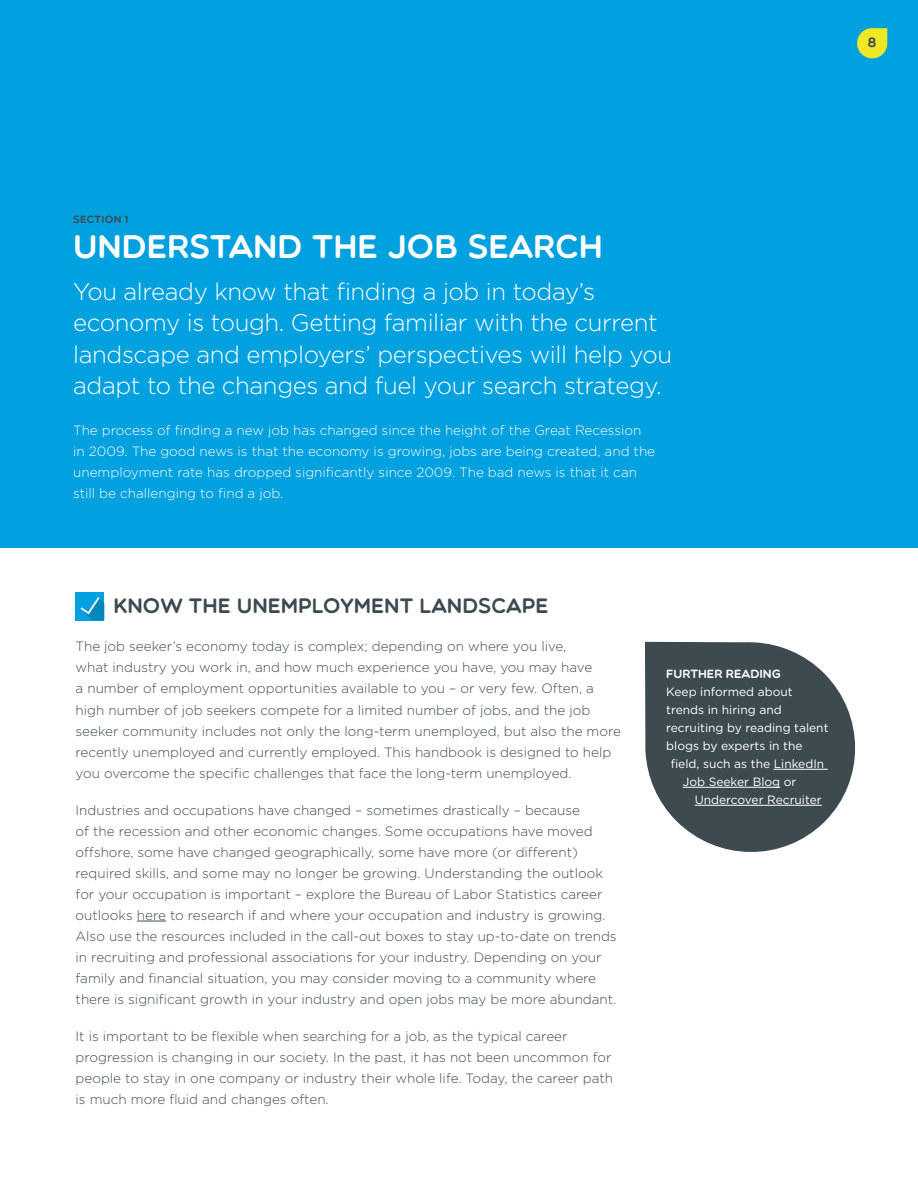
<style>
.page{position:relative;width:918px;height:1188px;background:#fff}
.page>*{position:absolute;margin:0;border:0;box-sizing:border-box;transform-origin:0 0}
.t1{font:33px "Multicolore";color:#fff}
.t2{font:300 24px/31.5px "Gotham";letter-spacing:-.015em;color:#fff}
.t3{font:21px "Multicolore";color:#3d4b51}
.t4{font:300 13.5px/21px "Gotham";color:#3d4b51}
.t5{font:300 13.5px/21px "Gotham";color:#fff}
.t6{font:13.5px "Multicolore";color:#3d4b51}
.t7{font:12px "Gotham";color:#fff}
.t8{font:12px "Multicolore";color:#fff}
.t9{font:10.5px "Multicolore";letter-spacing:.025em;color:#3d4b51}
</style>
<div class="page">
<div style="left:0;top:0;width:918px;height:547px;background:#00a1de"></div>
<svg style="left:137px;top:921px;width:29px;height:1px"></svg>
<svg style="left:645px;top:642px;width:210px;height:210px;fill:#3d4b51"></svg>
<hr style="left:774px;top:769px;width:54px;height:1px;background:#fff">
<hr style="left:683px;top:787px;width:97px;height:1px;background:#fff">
<hr style="left:695px;top:805px;width:127px;height:1px;background:#fff">
<svg style="left:857px;top:28px;width:30px;height:31px"></svg>
<div style="left:76px;top:592px;width:28px;height:28px;background:#00a1de"></div>
<svg style="left:81px;top:597px;width:23px;height:23px"></svg>
<p class="t6" style="left:868px;top:34px;width:10px">8</p>
<p class="t9" style="left:73px;top:213px;width:57px">SECTION 1</p>
<h1 class="t1" style="left:73px;top:226px;width:531px">UNDERSTAND THE JOB SEARCH</h1>
<h2 class="t2" style="left:73px;top:275px;width:601px">You already know that finding a job in today’s economy is tough. Getting familiar with the current landscape and employers’ perspectives will help you adapt to the changes and fuel your search strategy.</h2>
<p class="t5" style="left:73px;top:419px;width:584px">The process of finding a new job has changed since the height of the Great Recession in 2009. The good news is that the economy is growing, jobs are being created, and the unemployment rate has dropped significantly since 2009. The bad news is that it can still be challenging to find a job.</p>
<h3 class="t3" style="left:114px;top:593px;width:436px">KNOW THE UNEMPLOYMENT LANDSCAPE</h3>
<p class="t4" style="left:76px;top:636px;width:547px">The job seeker’s economy today is complex; depending on where you live,<br>what industry you work in, and how much experience you have, you may have<br>a number of employment opportunities available to you – or very few. Often, a high number of job seekers compete for a limited number of jobs, and the job seeker community includes not only the long-term unemployed, but also the more recently unemployed and currently employed. This handbook is designed to help you overcome the specific challenges that face the long-term unemployed.</p>
<p class="t4" style="left:76px;top:799px;width:543px">Industries and occupations have changed – sometimes drastically – because<br>of the recession and other economic changes. Some occupations have moved offshore, some have changed geographically, some have more (or different) required skills, and some may no longer be growing. Understanding the outlook for your occupation is important – explore the Bureau of Labor Statistics career outlooks here to research if and where your occupation and industry is growing.<br>Also use the resources included in the call-out boxes to stay up-to-date on trends in recruiting and professional associations for your industry. Depending on your family and financial situation, you may consider moving to a community where there is significant growth in your industry and open jobs may be more abundant.</p>
<p class="t4" style="left:76px;top:1025px;width:539px">It is important to be flexible when searching for a job, as the typical career progression is changing in our society. In the past, it has not been uncommon for people to stay in one company or industry their whole life. Today, the career path is much more fluid and changes often.</p>
<p class="t8" style="left:666px;top:667px;width:116px">FURTHER READING</p>
<p class="t7" style="left:666px;top:684px;width:128px">Keep informed about</p>
<p class="t7" style="left:666px;top:702px;width:117px">trends in hiring and</p>
<p class="t7" style="left:666px;top:720px;width:164px">recruiting by reading talent</p>
<p class="t7" style="left:666px;top:738px;width:138px">blogs by experts in the</p>
<p class="t7" style="left:671px;top:756px;width:155px">field, such as the LinkedIn</p>
<p class="t7" style="left:683px;top:774px;width:115px">Job Seeker Blog or</p>
<p class="t7" style="left:695px;top:792px;width:129px">Undercover Recruiter</p>
</div>
